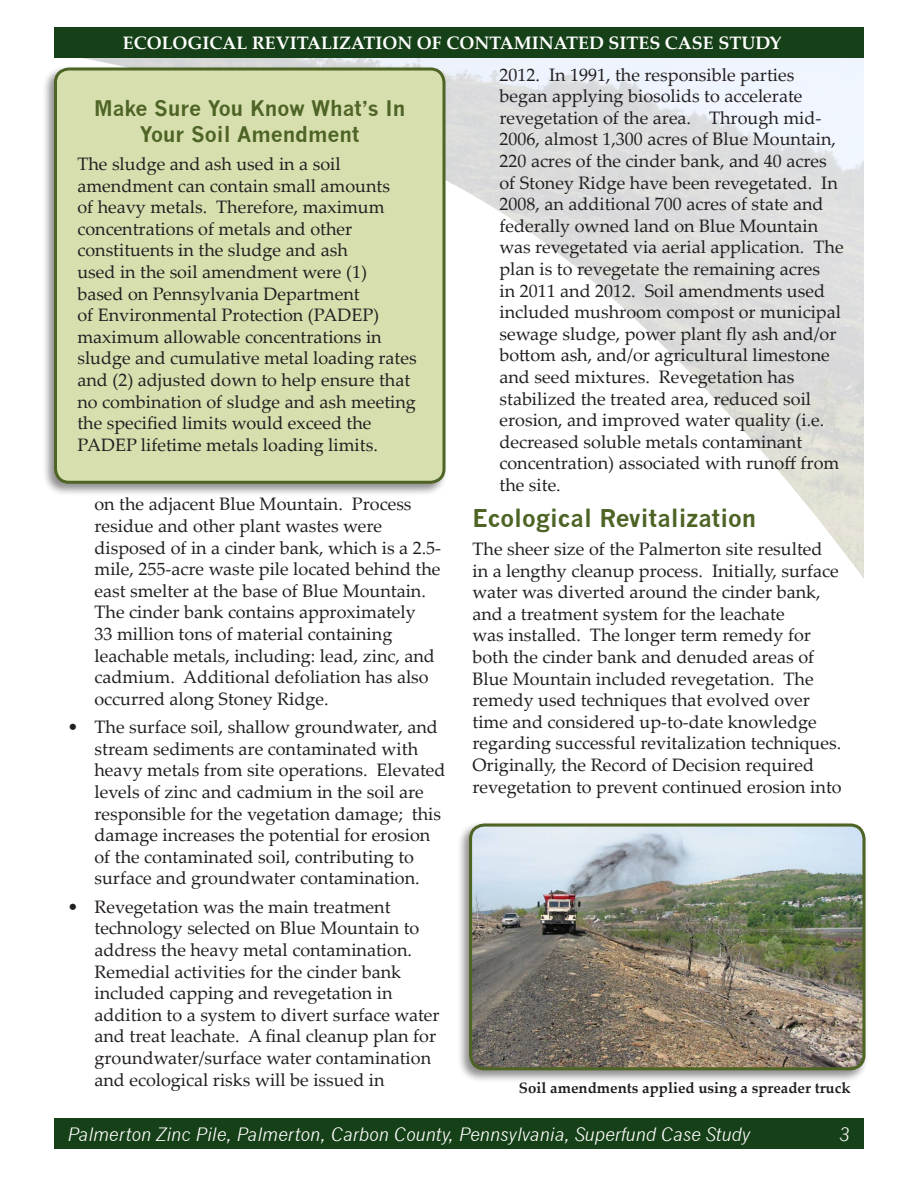
<style>
.page{position:relative;width:918px;height:1188px;background:#fff}
.page>*{position:absolute;margin:0;border:0;box-sizing:border-box;transform-origin:0 0}
.Subheading{font:700 24px "News Gothic";color:#4e6425}
.textBoxHeading{font:700 21px/25.2px "News Gothic";color:#4e6425;text-align:center}
.Bullets{font:18px/21.6px "Palatino Linotype";color:#231f20}
.Paragraph_Style_1{font:18px/21.6px "Palatino Linotype";color:#231f20}
.Paragraph_Style_1-2{font:italic 18px "News Gothic";color:#fff}
.Paragraph_Style_1-3{font:700 18px "Palatino Linotype";color:#fff}
.t1{font:700 15px "Palatino Linotype";color:#231f20}
</style>
<div class="page">
<div style="left:54px;top:1119px;width:810px;height:30px;background:#164017"></div>
<img style="left:68px;top:57px;width:796px;height:522px">
<div style="left:54px;top:27px;width:810px;height:30px;background:#164017"></div>
<div style="left:41px;top:64px;width:408px;height:432px;background:#231f20;opacity:.5"></div>
<div style="left:56px;top:69px;width:388px;height:413px;background:#d7dfaf;border-radius:14px"></div>
<div style="left:54px;top:68px;width:392px;height:416px;border:3px solid #4e6425;border-radius:14px"></div>
<div style="left:456px;top:820px;width:412px;height:263px;background:#231f20;opacity:.5"></div>
<img style="left:471px;top:825px;width:393px;height:244px">
<div style="left:469px;top:823px;width:397px;height:247px;border:3px solid #4e6425;border-radius:14px"></div>
<p class="Paragraph_Style_1-3" style="left:123px;top:30px;width:660px">ECOLOGICAL REVITALIZATION OF CONTAMINATED SITES CASE STUDY</p>
<p class="textBoxHeading" style="left:94px;top:96px;width:313px">Make Sure You Know What’s In<br>Your Soil Amendment</p>
<p class="Paragraph_Style_1" style="left:77px;top:152px;width:341px">The sludge and ash used in a soil amendment can contain small amounts<br>of heavy metals. Therefore, maximum concentrations of metals and other constituents in the sludge and ash<br>used in the soil amendment were (1) based on Pennsylvania Department<br>of Environmental Protection (PADEP) maximum allowable concentrations in sludge and cumulative metal loading rates and (2) adjusted down to help ensure that no combination of sludge and ash meeting the specified limits would exceed the PADEP lifetime metals loading limits.</p>
<p class="Bullets" style="left:94px;top:493px;width:348px">on the adjacent Blue Mountain. Process residue and other plant wastes were disposed of in a cinder bank, which is a 2.5- mile, 255-acre waste pile located behind the east smelter at the base of Blue Mountain.<br>The cinder bank contains approximately<br>33 million tons of material containing leachable metals, including: lead, zinc, and cadmium. Additional defoliation has also occurred along Stoney Ridge.</p>
<p class="Bullets" style="left:94px;top:716px;width:353px;text-indent:-27px">• The surface soil, shallow groundwater, and stream sediments are contaminated with heavy metals from site operations. Elevated levels of zinc and cadmium in the soil are responsible for the vegetation damage; this damage increases the potential for erosion of the contaminated soil, contributing to surface and groundwater contamination.</p>
<p class="Bullets" style="left:94px;top:895px;width:347px;text-indent:-27px">• Revegetation was the main treatment technology selected on Blue Mountain to address the heavy metal contamination.<br>Remedial activities for the cinder bank included capping and revegetation in addition to a system to divert surface water and treat leachate. A final cleanup plan for groundwater/surface water contamination and ecological risks will be issued in</p>
<p class="Bullets" style="left:500px;top:63px;width:346px">2012. In 1991, the responsible parties began applying biosolids to accelerate revegetation of the area. Through mid-2006, almost 1,300 acres of Blue Mountain, 220 acres of the cinder bank, and 40 acres of Stoney Ridge have been revegetated. In 2008, an additional 700 acres of state and federally owned land on Blue Mountain was revegetated via aerial application. The plan is to revegetate the remaining acres<br>in 2011 and 2012. Soil amendments used included mushroom compost or municipal sewage sludge, power plant fly ash and/or bottom ash, and/or agricultural limestone and seed mixtures. Revegetation has stabilized the treated area, reduced soil erosion, and improved water quality (i.e. decreased soluble metals contaminant concentration) associated with runoff from the site.</p>
<p class="Subheading" style="left:472px;top:503px;width:285px">Ecological Revitalization</p>
<p class="Paragraph_Style_1" style="left:472px;top:537px;width:371px">The sheer size of the Palmerton site resulted in a lengthy cleanup process. Initially, surface water was diverted around the cinder bank, and a treatment system for the leachate<br>was installed. The longer term remedy for both the cinder bank and denuded areas of Blue Mountain included revegetation. The remedy used techniques that evolved over time and considered up-to-date knowledge regarding successful revitalization techniques.<br>Originally, the Record of Decision required revegetation to prevent continued erosion into</p>
<p class="t1" style="left:519px;top:1077px;width:333px">Soil amendments applied using a spreader truck</p>
<p class="Paragraph_Style_1-2" style="left:68px;top:1124px;width:684px">Palmerton Zinc Pile, Palmerton, Carbon County, Pennsylvania, Superfund Case Study</p>
<p class="Paragraph_Style_1-2" style="left:839px;top:1124px;width:13px">3</p>
</div>
